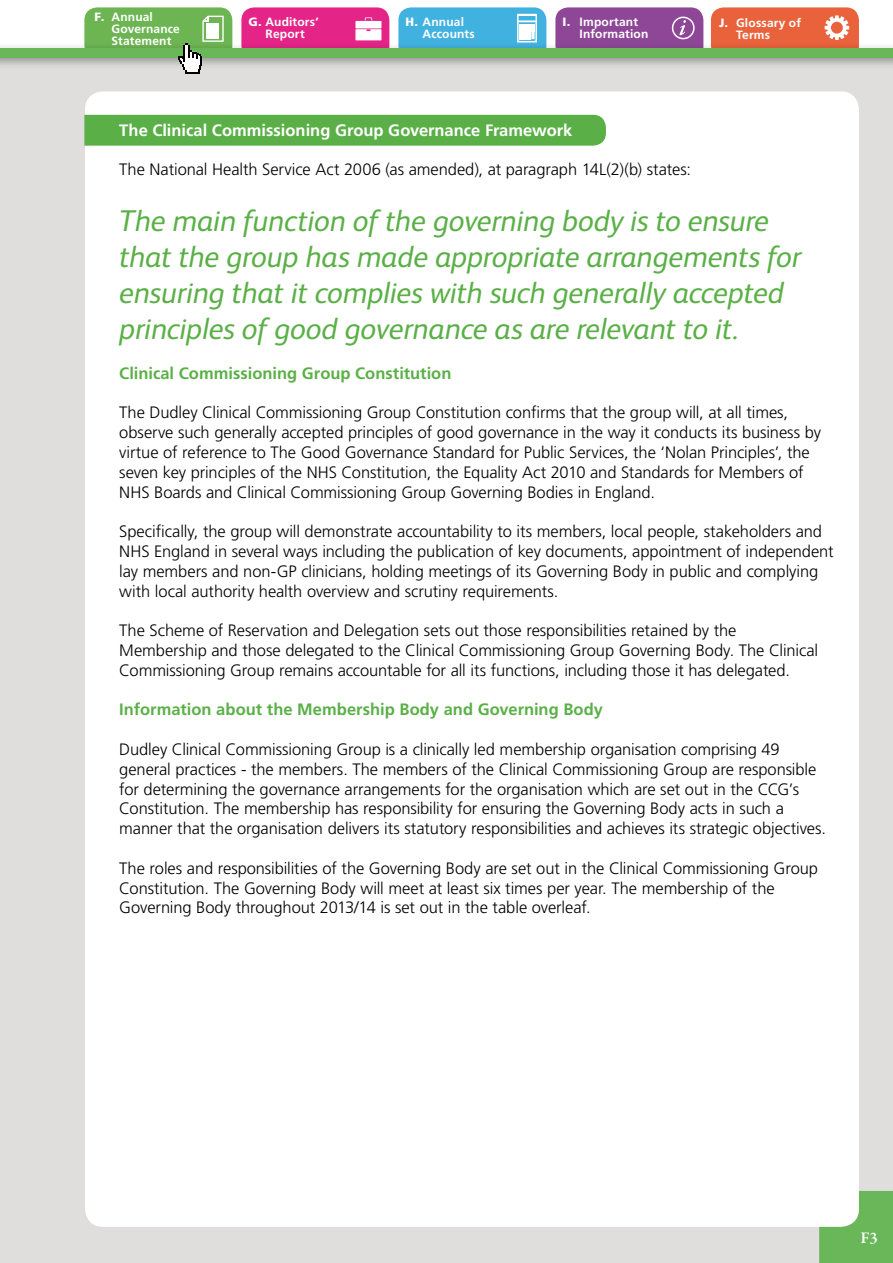
<style>
.page{position:relative;width:893px;height:1263px;background:#fff}
.page>*{position:absolute;margin:0;border:0;box-sizing:border-box;transform-origin:0 0}
.t1{font:italic 30px/36px "FS Albert";letter-spacing:-.01em;color:#5ab047}
.t2{font:300 16.5px/19.8px "Frutiger LT";letter-spacing:-.005em;color:#000}
.t3{font:700 16.5px "Frutiger LT";color:#5ab047}
.t4{font:700 16.5px "Frutiger LT";color:#fff}
.t5{font:600 16.5px "Garamond Premr Pro";color:#fff}
.t6{font:700 12px/12px "Frutiger LT";letter-spacing:.01em;color:#fff}
.s1{font-family:"Frutiger";font-weight:900}
</style>
<div class="page">
<div style="left:84px;top:7px;width:148px;height:51px;background:#6db553;border-radius:13px"></div>
<div style="left:241px;top:7px;width:148px;height:51px;background:#e52488;border-radius:13px"></div>
<div style="left:711px;top:7px;width:148px;height:51px;background:#e9623b;border-radius:13px"></div>
<div style="left:398px;top:7px;width:148px;height:51px;background:#41b2e0;border-radius:13px"></div>
<div style="left:555px;top:7px;width:148px;height:51px;background:#8e4797;border-radius:13px"></div>
<svg style="left:825px;top:15px;width:24px;height:25px"></svg>
<div style="left:355px;top:21px;width:26px;height:7px;background:#fff"></div>
<svg style="left:355px;top:29px;width:26px;height:11px"></svg>
<svg style="left:365px;top:17px;width:7px;height:4px"></svg>
<div style="left:0;top:49px;width:893px;height:1214px;background:#dfdedd"></div>
<div style="left:819px;top:1191px;width:74px;height:72px;background:#6ab759"></div>
<div style="left:85px;top:91px;width:774px;height:1136px;background:#fff;border-radius:18px"></div>
<div style="left:0;top:42px;width:893px;height:28px;background:#000;opacity:.37"></div>
<div style="left:0;top:48px;width:893px;height:10px;background:#6ab759"></div>
<svg style="left:517px;top:14px;width:20px;height:29px"></svg>
<div style="left:672px;top:17px;width:23px;height:22px;border:2px solid #fff;border-radius:50%"></div>
<svg style="left:679px;top:20px;width:7px;height:15px"></svg>
<div style="left:84px;top:115px;width:522px;height:31px;background:#5ab047"></div>
<svg style="left:178px;top:16px;width:46px;height:58px"></svg>
<p class="t6" style="left:112px;top:10px;width:70px;text-indent:-17px"><span class="s1">F.</span> Annual<br>Governance<br>Statement</p>
<p class="t6" style="left:249px;top:16px;width:72px;text-align:center"><span class="s1">G.</span> Auditors’<br>Report</p>
<p class="t6" style="left:736px;top:17px;width:66px;text-indent:-17px"><span class="s1">J.</span> Glossary of<br>Terms</p>
<p class="t6" style="left:423px;top:16px;width:54px;text-indent:-17px"><span class="s1">H.</span> Annual<br>Accounts</p>
<p class="t6" style="left:580px;top:16px;width:70px;text-indent:-17px"><span class="s1">I.</span> Important<br>Information</p>
<p class="t4" style="left:119px;top:120px;width:454px">The Clinical Commissioning Group Governance Framework</p>
<p class="t2" style="left:119px;top:160px;width:573px">The National Health Service Act 2006 (as amended), at paragraph 14L(2)(b) states:</p>
<h1 class="t1" style="left:119px;top:203px;width:683px">The main function of the governing body is to ensure that the group has made appropriate arrangements for ensuring that it complies with such generally accepted principles of good governance as are relevant to it.</h1>
<p class="t3" style="left:119px;top:363px;width:334px">Clinical Commissioning Group Constitution</p>
<p class="t2" style="left:119px;top:403px;width:703px">The Dudley Clinical Commissioning Group Constitution confirms that the group will, at all times, observe such generally accepted principles of good governance in the way it conducts its business by virtue of reference to The Good Governance Standard for Public Services, the ‘Nolan Principles’, the seven key principles of the NHS Constitution, the Equality Act 2010 and Standards for Members of NHS Boards and Clinical Commissioning Group Governing Bodies in England.</p>
<p class="t2" style="left:119px;top:522px;width:716px">Specifically, the group will demonstrate accountability to its members, local people, stakeholders and NHS England in several ways including the publication of key documents, appointment of independent lay members and non-GP clinicians, holding meetings of its Governing Body in public and complying with local authority health overview and scrutiny requirements.</p>
<p class="t2" style="left:119px;top:621px;width:700px">The Scheme of Reservation and Delegation sets out those responsibilities retained by the<br>Membership and those delegated to the Clinical Commissioning Group Governing Body. The Clinical<br>Commissioning Group remains accountable for all its functions, including those it has delegated.</p>
<p class="t3" style="left:119px;top:700px;width:485px">Information about the Membership Body and Governing Body</p>
<p class="t2" style="left:119px;top:740px;width:708px">Dudley Clinical Commissioning Group is a clinically led membership organisation comprising 49 general practices - the members. The members of the Clinical Commissioning Group are responsible for determining the governance arrangements for the organisation which are set out in the CCG’s Constitution. The membership has responsibility for ensuring the Governing Body acts in such a manner that the organisation delivers its statutory responsibilities and achieves its strategic objectives.</p>
<p class="t2" style="left:119px;top:858px;width:700px">The roles and responsibilities of the Governing Body are set out in the Clinical Commissioning Group<br>Constitution. The Governing Body will meet at least six times per year. The membership of the<br>Governing Body throughout 2013/14 is set out in the table overleaf.</p>
<p class="t5" style="left:860px;top:1228px;width:19px">F3</p>
</div>
